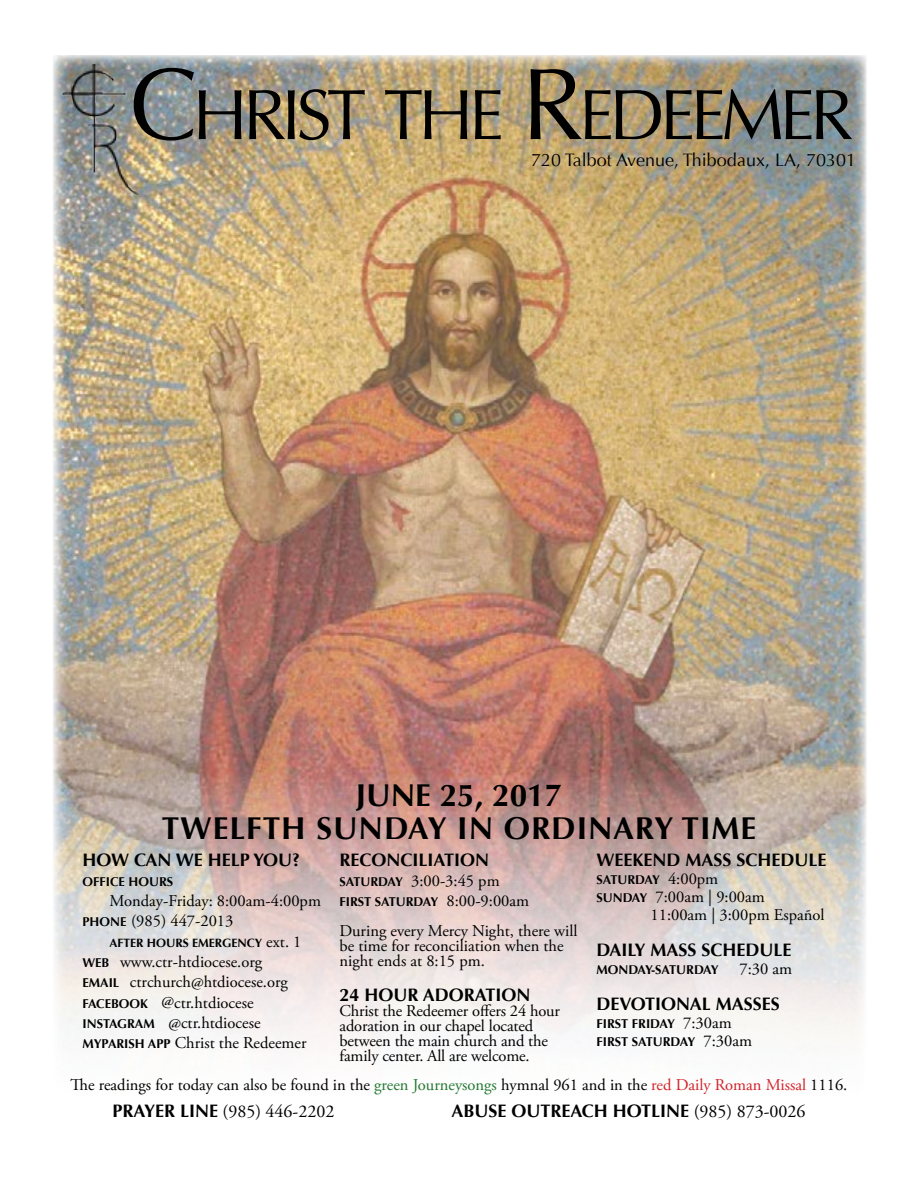
<style>
.page{position:relative;width:918px;height:1188px;background:#fff}
.page>*{position:absolute;margin:0;border:0;box-sizing:border-box;transform-origin:0 0}
.t1{font:71.4px "Optima";letter-spacing:-.07em;color:#000}
.t2{font:700 31.5px/33px "Optima";letter-spacing:.03em;color:#000;text-align:center}
.t3{font:700 18px "Optima";color:#000}
.t4{font:18px "Optima";color:#000}
.t5{font:18px "Adobe Garamond Pro";color:#000}
.t6{font:16.5px/20.2px "Adobe Garamond Pro";color:#000}
.t7{font:700 12.75px/18px "Optima";color:#000}
.t8{font:700 12px "Optima";color:#000}
.s1{font-size:102px}
.s2{font-family:"Optima";font-weight:700;font-size:12.75px}
.s3{font-family:"Adobe Garamond Pro";font-weight:400;font-size:16.5px}
.s4{color:#227830}
.s5{color:#d2232a}
.s6{font-family:"Optima";font-weight:700}
.s7{font-family:"Adobe Garamond Pro";font-weight:400}
</style>
<div class="page">
<img style="left:53px;top:56px;width:814px;height:989px">
<img style="left:54px;top:55px;width:94px;height:148px">
<h1 class="t1" style="left:129px;top:73px;width:726px"><span class="s1">C</span>HRIST THE <span class="s1">R</span>EDEEMER</h1>
<p class="t4" style="left:531px;top:149px;width:327px">720 Talbot Avenue, Thibodaux, LA, 70301</p>
<h2 class="t2" style="left:162px;top:779px;width:596px">JUNE 25, 2017<br>TWELFTH SUNDAY IN ORDINARY TIME</h2>
<p class="t3" style="left:83px;top:849px;width:219px">HOW CAN WE HELP YOU?</p>
<p class="t7" style="left:83px;top:873px;width:92px">OFFICE HOURS</p>
<p class="t6" style="left:83px;top:891px;width:240px;text-indent:27px">Monday-Friday: 8:00am-4:00pm<br><span class="s2">PHONE</span> (985) 447-2013</p>
<p class="t8" style="left:110px;top:936px;width:194px">AFTER HOURS EMERGENCY <span class="s3">ext. 1</span></p>
<p class="t6" style="left:83px;top:952px;width:226px"><span class="s2">WEB</span> www.ctr-htdiocese.org<br><span class="s2">EMAIL</span> ctrchurch@htdiocese.org<br><span class="s2">FACEBOOK</span> @ctr.htdiocese<br><span class="s2">INSTAGRAM</span> @ctr.htdiocese<br><span class="s2">MYPARISH APP</span> Christ the Redeemer</p>
<p class="t3" style="left:340px;top:849px;width:151px">RECONCILIATION</p>
<p class="t6" style="left:340px;top:871px;width:162px"><span class="s2">SATURDAY</span> 3:00-3:45 pm</p>
<p class="t7" style="left:340px;top:893px;width:191px">FIRST SATURDAY <span class="s3">8:00-9:00am</span></p>
<p class="t6" style="left:340px;top:924px;width:240px;line-height:15px">During every Mercy Night, there will be time for reconciliation when the night ends at 8:15 pm.</p>
<p class="t3" style="left:340px;top:985px;width:193px">24 HOUR ADORATION</p>
<p class="t6" style="left:340px;top:1004px;width:222px;line-height:15px">Christ the Redeemer offers 24 hour adoration in our chapel located between the main church and the family center. All are welcome.</p>
<p class="t3" style="left:596px;top:849px;width:232px">WEEKEND MASS SCHEDULE</p>
<p class="t7" style="left:596px;top:870px;width:123px">SATURDAY <span class="s3">4:00pm</span></p>
<p class="t6" style="left:651px;top:888px;width:176px;line-height:18px;text-indent:-54px"><span class="s2">SUNDAY</span> 7:00am | 9:00am<br>11:00am | 3:00pm Español</p>
<p class="t3" style="left:596px;top:939px;width:197px">DAILY MASS SCHEDULE</p>
<p class="t7" style="left:596px;top:960px;width:124px">MONDAY-SATURDAY</p>
<p class="t6" style="left:739px;top:959px;width:54px">7:30 am</p>
<p class="t3" style="left:596px;top:993px;width:185px">DEVOTIONAL MASSES</p>
<p class="t7" style="left:596px;top:1014px;width:157px">FIRST FRIDAY <span class="s3">7:30am<br></span>FIRST SATURDAY <span class="s3">7:30am</span></p>
<p class="t6" style="left:71px;top:1076px;width:778px">The readings for today can also be found in the <span class="s4">green Journeysongs</span> hymnal 961 and in the <span class="s5">red Daily Roman Missal</span> 1116.</p>
<p class="t5" style="left:112px;top:1101px;width:223px"><span class="s6">PRAYER LINE</span> (985) 446-2202</p>
<p class="t3" style="left:451px;top:1101px;width:356px">ABUSE OUTREACH HOTLINE <span class="s7">(985) 873-0026</span></p>
</div>
